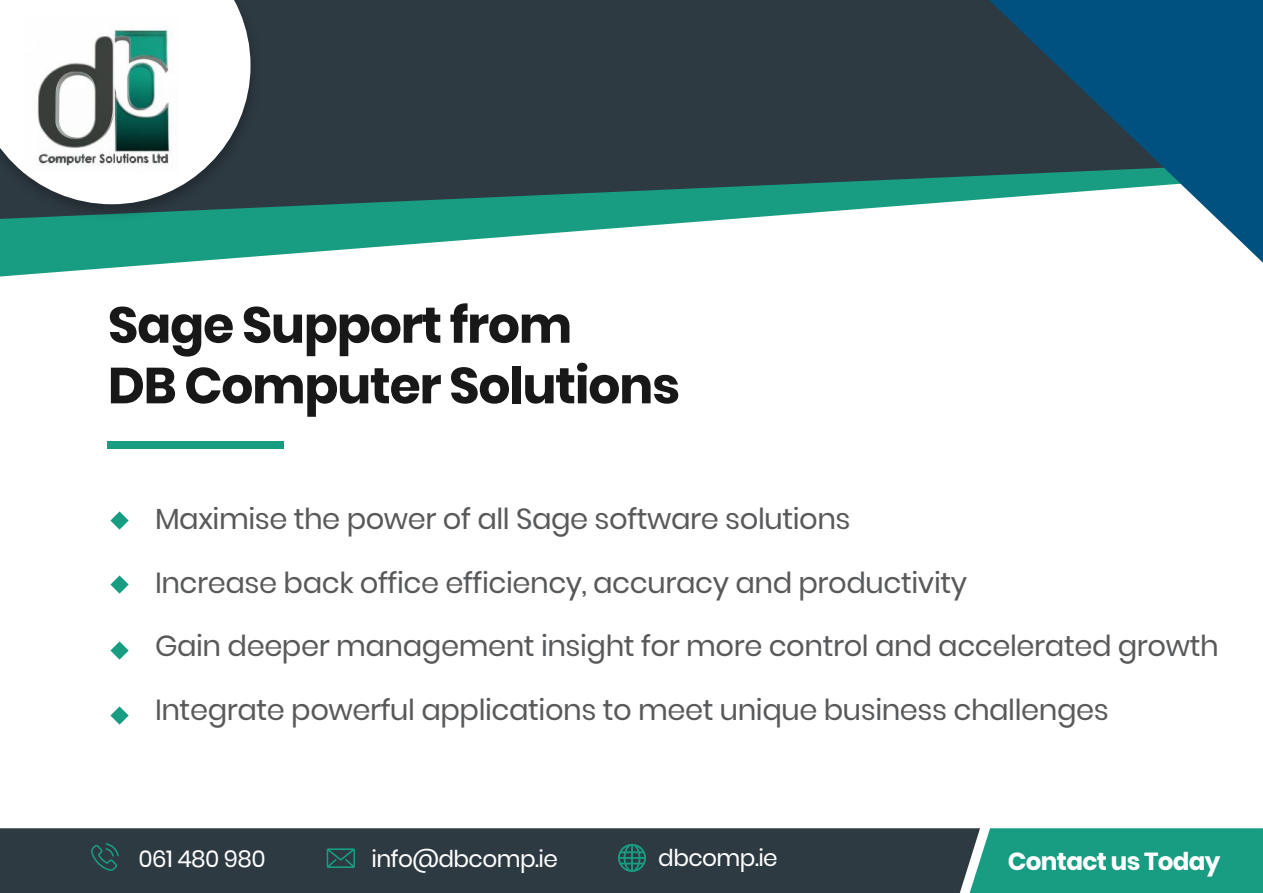
<style>
.page{position:relative;width:1263px;height:893px;background:#fff}
.page>*{position:absolute;margin:0;border:0;box-sizing:border-box;transform-origin:0 0}
.t1{font:700 50.55px/60.6px "Poppins";letter-spacing:-.025em;color:#191818}
.t2{font:28.95px "Poppins";letter-spacing:-.015em;color:#58595b}
.t3{font:700 24.6px "Poppins";letter-spacing:-.025em;color:#fff}
.t4{font:23.25px "Poppins";letter-spacing:-.025em;color:#fff}
</style>
<div class="page">
<svg style="left:0;top:219px;width:731px;height:58px"></svg>
<svg style="left:268px;top:0;width:721px;height:219px;background:#2e484c"></svg>
<svg style="left:989px;top:0;width:274px;height:263px"></svg>
<img style="left:0;top:0;width:268px;height:226px">
<svg style="left:0;top:0;width:250px;height:204px"></svg>
<img style="left:23px;top:16px;width:155px;height:157px">
<div style="left:0;top:828px;width:970px;height:65px;background:#2e3a42"></div>
<div style="left:970px;top:828px;width:293px;height:65px;background:#189d82"></div>
<svg style="left:327px;top:848px;width:28px;height:20px"></svg>
<svg style="left:91px;top:843px;width:28px;height:28px"></svg>
<svg style="left:618px;top:844px;width:28px;height:28px"></svg>
<div style="left:107px;top:441px;width:177px;height:7px;background:#189d82"></div>
<svg style="left:110px;top:511px;width:19px;height:19px"></svg>
<svg style="left:110px;top:575px;width:19px;height:19px"></svg>
<svg style="left:110px;top:641px;width:19px;height:19px"></svg>
<svg style="left:110px;top:706px;width:19px;height:19px"></svg>
<h1 class="t1" style="left:108px;top:295px;width:574px">Sage Support from<br>DB Computer Solutions</h1>
<p class="t2" style="left:155px;top:502px;width:697px">Maximise the power of all Sage software solutions</p>
<p class="t2" style="left:155px;top:566px;width:814px">Increase back office efficiency, accuracy and productivity</p>
<p class="t2" style="left:155px;top:629px;width:1065px">Gain deeper management insight for more control and accelerated growth</p>
<p class="t2" style="left:155px;top:693px;width:955px">Integrate powerful applications to meet unique business challenges</p>
<p class="t4" style="left:139px;top:845px;width:129px">061 480 980</p>
<p class="t4" style="left:371px;top:845px;width:188px">info@dbcomp.ie</p>
<p class="t4" style="left:658px;top:845px;width:121px">dbcomp.ie</p>
<p class="t3" style="left:1008px;top:847px;width:214px">Contact us Today</p>
</div>
